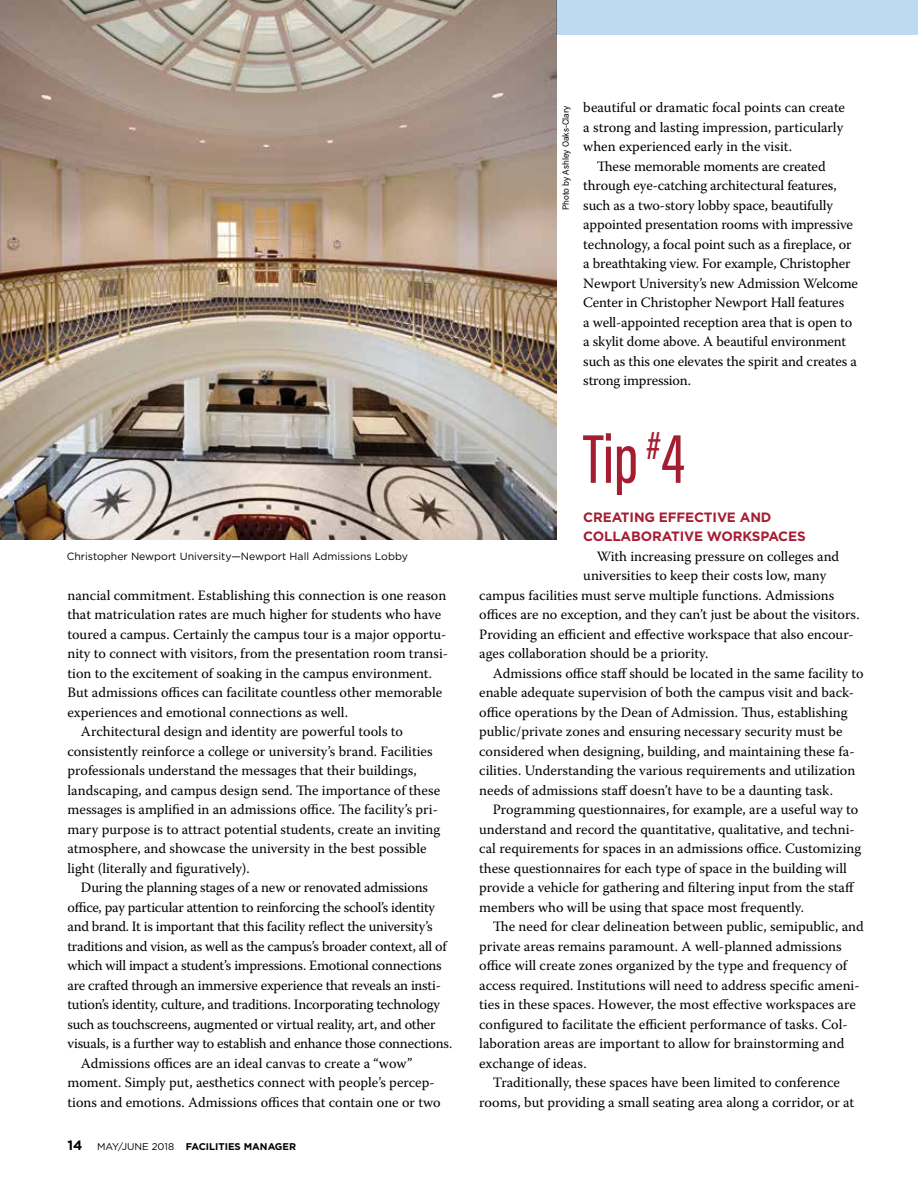
<style>
.page{position:relative;width:918px;height:1188px;background:#fff}
.page>*{position:absolute;margin:0;border:0;box-sizing:border-box;transform-origin:0 0}
.t1{font:500 71.1px "Acumin Pro Extra Cond";color:#a51d30}
.t2{font:14.25px/19.5px "Warnock Pro";color:#000}
.t3{font:700 13.5px/19.5px "Gotham";letter-spacing:-.01em;color:#a51d30}
.t4{font:700 13.5px "Gotham";color:#000}
.t5{font:10.5px "Gotham";color:#000}
.t6{font:700 9.75px "Gotham";color:#000}
.t7{font:9px "Acumin Pro Semi Cond";color:#000}
.s1{font-weight:400}
</style>
<div class="page">
<img style="left:0;top:0;width:556px;height:540px">
<div style="left:556px;top:0;width:362px;height:35px;background:#bddaf2"></div>
<p class="t5" style="left:67px;top:550px;width:343px">Christopher Newport University—Newport Hall Admissions Lobby</p>
<p class="t2" style="left:68px;top:585px;width:380px">nancial commitment. Establishing this connection is one reason</p>
<p class="t2" style="left:68px;top:605px;width:375px">that matriculation rates are much higher for students who have</p>
<p class="t2" style="left:68px;top:624px;width:380px">toured a campus. Certainly the campus tour is a major opportu-</p>
<p class="t2" style="left:68px;top:644px;width:382px">nity to connect with visitors, from the presentation room transi-</p>
<p class="t2" style="left:68px;top:663px;width:366px">tion to the excitement of soaking in the campus environment.</p>
<p class="t2" style="left:68px;top:683px;width:376px">But admissions offices can facilitate countless other memorable</p>
<p class="t2" style="left:68px;top:702px;width:282px">experiences and emotional connections as well.</p>
<p class="t2" style="left:81px;top:722px;width:324px">Architectural design and identity are powerful tools to</p>
<p class="t2" style="left:68px;top:741px;width:367px">consistently reinforce a college or university’s brand. Facilities</p>
<p class="t2" style="left:68px;top:761px;width:351px">professionals understand the messages that their buildings,</p>
<p class="t2" style="left:68px;top:780px;width:374px">landscaping, and campus design send. The importance of these</p>
<p class="t2" style="left:68px;top:800px;width:372px">messages is amplified in an admissions office. The facility’s pri-</p>
<p class="t2" style="left:68px;top:819px;width:374px">mary purpose is to attract potential students, create an inviting</p>
<p class="t2" style="left:68px;top:839px;width:361px">atmosphere, and showcase the university in the best possible</p>
<p class="t2" style="left:68px;top:858px;width:184px">light (literally and figuratively).</p>
<p class="t2" style="left:81px;top:878px;width:348px">During the planning stages of a new or renovated admissions</p>
<p class="t2" style="left:68px;top:897px;width:369px">office, pay particular attention to reinforcing the school’s identity</p>
<p class="t2" style="left:68px;top:917px;width:367px">and brand. It is important that this facility reflect the university’s</p>
<p class="t2" style="left:68px;top:936px;width:381px">traditions and vision, as well as the campus’s broader context, all of</p>
<p class="t2" style="left:68px;top:956px;width:376px">which will impact a student’s impressions. Emotional connections</p>
<p class="t2" style="left:68px;top:975px;width:375px">are crafted through an immersive experience that reveals an insti-</p>
<p class="t2" style="left:68px;top:995px;width:374px">tution’s identity, culture, and traditions. Incorporating technology</p>
<p class="t2" style="left:68px;top:1014px;width:370px">such as touchscreens, augmented or virtual reality, art, and other</p>
<p class="t2" style="left:68px;top:1034px;width:386px">visuals, is a further way to establish and enhance those connections.</p>
<p class="t2" style="left:81px;top:1053px;width:333px">Admissions offices are an ideal canvas to create a “wow”</p>
<p class="t2" style="left:68px;top:1073px;width:369px">moment. Simply put, aesthetics connect with people’s percep-</p>
<p class="t2" style="left:68px;top:1092px;width:375px">tions and emotions. Admissions offices that contain one or two</p>
<p class="t4" style="left:68px;top:1137px;width:16px">14</p>
<p class="t6" style="left:97px;top:1141px;width:201px"><span class="s1">MAY/JUNE 2018</span> FACILITIES MANAGER</p>
<p class="t7" style="left:560px;top:210px;width:106px;rotate:-90deg">Photo by Ashley Oaks-Clary</p>
<p class="t2" style="left:583px;top:98px;width:263px">beautiful or dramatic focal points can create a strong and lasting impression, particularly when experienced early in the visit.</p>
<p class="t2" style="left:583px;top:156px;width:276px;text-indent:13px">These memorable moments are created through eye-catching architectural features, such as a two-story lobby space, beautifully appointed presentation rooms with impressive technology, a focal point such as a fireplace, or a breathtaking view. For example, Christopher Newport University’s new Admission Welcome Center in Christopher Newport Hall features<br>a well-appointed reception area that is open to a skylit dome above. A beautiful environment such as this one elevates the spirit and creates a strong impression.</p>
<h1 class="t1" style="left:583px;top:416px;width:103px">Tip <sup>#</sup>4</h1>
<p class="t3" style="left:583px;top:507px;width:224px">CREATING EFFECTIVE AND<br>COLLABORATIVE WORKSPACES</p>
<p class="t2" style="left:597px;top:546px;width:244px">With increasing pressure on colleges and</p>
<p class="t2" style="left:583px;top:566px;width:244px">universities to keep their costs low, many</p>
<p class="t2" style="left:479px;top:585px;width:357px">campus facilities must serve multiple functions. Admissions</p>
<p class="t2" style="left:479px;top:605px;width:382px">offices are no exception, and they can’t just be about the visitors.</p>
<p class="t2" style="left:479px;top:624px;width:376px">Providing an efficient and effective workspace that also encour-</p>
<p class="t2" style="left:479px;top:644px;width:231px">ages collaboration should be a priority.</p>
<p class="t2" style="left:493px;top:663px;width:372px">Admissions office staff should be located in the same facility to</p>
<p class="t2" style="left:479px;top:683px;width:376px">enable adequate supervision of both the campus visit and back-</p>
<p class="t2" style="left:479px;top:702px;width:370px">office operations by the Dean of Admission. Thus, establishing</p>
<p class="t2" style="left:479px;top:722px;width:365px">public/private zones and ensuring necessary security must be</p>
<p class="t2" style="left:479px;top:741px;width:377px">considered when designing, building, and maintaining these fa-</p>
<p class="t2" style="left:479px;top:761px;width:378px">cilities. Understanding the various requirements and utilization</p>
<p class="t2" style="left:479px;top:780px;width:355px">needs of admissions staff doesn’t have to be a daunting task.</p>
<p class="t2" style="left:493px;top:800px;width:367px">Programming questionnaires, for example, are a useful way to</p>
<p class="t2" style="left:479px;top:819px;width:377px">understand and record the quantitative, qualitative, and techni-</p>
<p class="t2" style="left:479px;top:839px;width:384px">cal requirements for spaces in an admissions office. Customizing</p>
<p class="t2" style="left:479px;top:858px;width:369px">these questionnaires for each type of space in the building will</p>
<p class="t2" style="left:479px;top:878px;width:377px">provide a vehicle for gathering and filtering input from the staff</p>
<p class="t2" style="left:479px;top:897px;width:326px">members who will be using that space most frequently.</p>
<p class="t2" style="left:493px;top:917px;width:373px">The need for clear delineation between public, semipublic, and</p>
<p class="t2" style="left:479px;top:936px;width:364px">private areas remains paramount. A well-planned admissions</p>
<p class="t2" style="left:479px;top:956px;width:369px">office will create zones organized by the type and frequency of</p>
<p class="t2" style="left:479px;top:975px;width:382px">access required. Institutions will need to address specific ameni-</p>
<p class="t2" style="left:479px;top:995px;width:378px">ties in these spaces. However, the most effective workspaces are</p>
<p class="t2" style="left:479px;top:1014px;width:370px">configured to facilitate the efficient performance of tasks. Col-</p>
<p class="t2" style="left:479px;top:1034px;width:367px">laboration areas are important to allow for brainstorming and</p>
<p class="t2" style="left:479px;top:1053px;width:109px">exchange of ideas.</p>
<p class="t2" style="left:493px;top:1073px;width:349px">Traditionally, these spaces have been limited to conference</p>
<p class="t2" style="left:479px;top:1092px;width:377px">rooms, but providing a small seating area along a corridor, or at</p>
</div>
